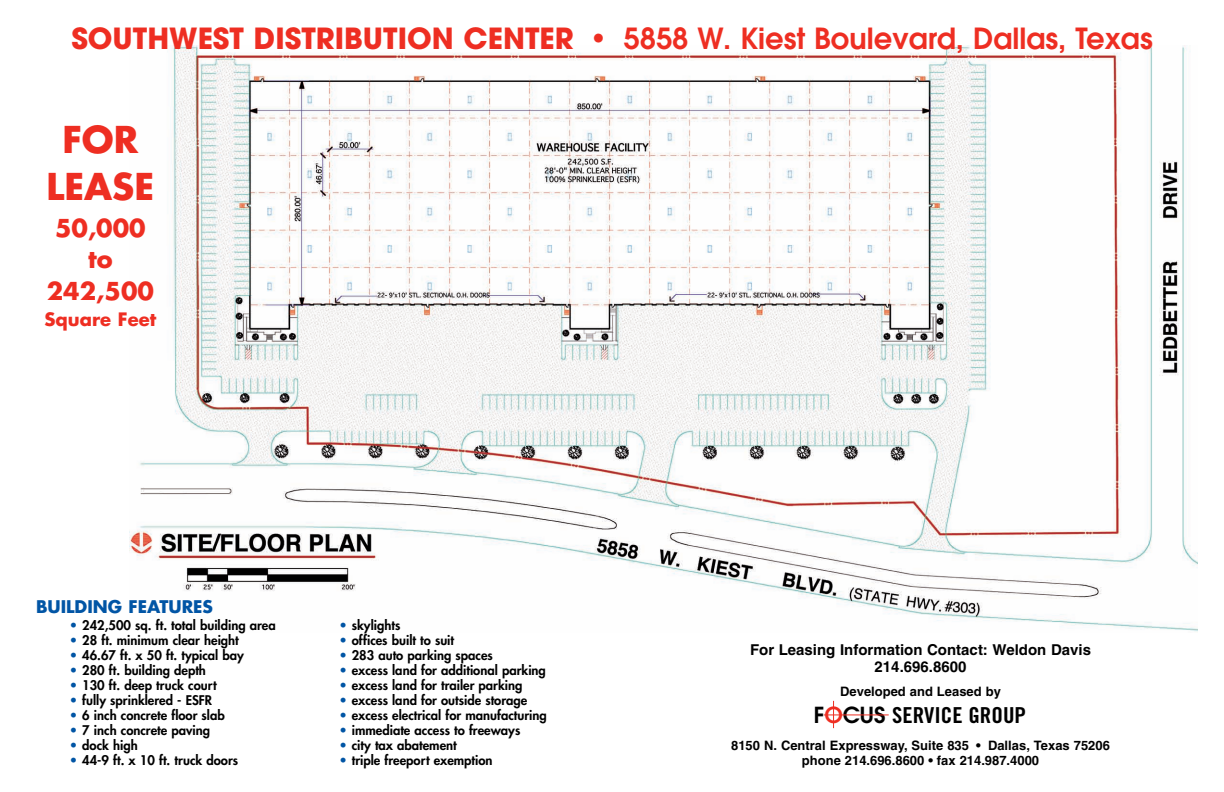
<style>
.page{position:relative;width:1224px;height:792px;background:#fff}
.page>*{position:absolute;margin:0;border:0;box-sizing:border-box;transform-origin:0 0}
.t1{font:700 36px/46.9px "Futura";color:#ee2e22;text-align:center}
.t2{font:600 29px "Avant Garde";color:#ee2e22}
.t3{font:700 24px/31.3px "Futura";color:#ee2e22;text-align:center}
.t4{font:22px "Trade Gothic Bold Cond Twenty";color:#000;scale:1.05 1}
.t5{font:700 18px "Futura";color:#ee2e22}
.t6{font:700 17px "Futura";color:#0155a5}
.t7{font:700 15px/17px "Helvetica";color:#000;text-align:center}
.t8{font:800 13px "Futura";color:#000}
.t9{font:700 13px/15px "Helvetica";color:#000;text-align:center}
.s1{font-weight:700}
.s2{color:#0155a5}
.s3{font-family:"Avant Garde";font-weight:600}
.s4{font-family:"Avant Garde";font-weight:600;color:#ee2e22}
</style>
<div class="page">
<img style="left:130px;top:46px;width:1068px;height:586px">
<svg style="left:833px;top:701px;width:1px;height:27px"></svg>
<hr style="left:824px;top:715px;width:65px;height:1px;background:#ee2e22">
<h2 class="t2" style="left:71px;top:28px;width:1083px"><span class="s1">SOUTHWEST DISTRIBUTION CENTER</span> • 5858 W. Kiest Boulevard, Dallas, Texas</h2>
<h1 class="t1" style="left:47px;top:119px;width:109px">FOR<br>LEASE</h1>
<h3 class="t3" style="left:47px;top:215px;width:109px">50,000 to<br>242,500</h3>
<h3 class="t5" style="left:45px;top:311px;width:113px">Square Feet</h3>
<h3 class="t6" style="left:36px;top:599px;width:179px">BUILDING FEATURES</h3>
<p class="t8" style="left:70px;top:618px;width:207px"><span class="s2">•</span> 242,500 sq. ft. total building area</p>
<p class="t8" style="left:70px;top:633px;width:170px"><span class="s2">•</span> 28 ft. minimum clear height</p>
<p class="t8" style="left:70px;top:648px;width:176px"><span class="s2">•</span> 46.67 ft. x 50 ft. typical bay</p>
<p class="t8" style="left:70px;top:663px;width:138px"><span class="s2">•</span> 280 ft. building depth</p>
<p class="t8" style="left:70px;top:678px;width:148px"><span class="s2">•</span> 130 ft. deep truck court</p>
<p class="t8" style="left:70px;top:693px;width:144px"><span class="s2">•</span> fully sprinklered - ESFR</p>
<p class="t8" style="left:70px;top:708px;width:156px"><span class="s2">•</span> 6 inch concrete floor slab</p>
<p class="t8" style="left:70px;top:723px;width:142px"><span class="s2">•</span> 7 inch concrete paving</p>
<p class="t8" style="left:70px;top:738px;width:69px"><span class="s2">•</span> dock high</p>
<p class="t8" style="left:70px;top:753px;width:170px"><span class="s2">•</span> 44-9 ft. x 10 ft. truck doors</p>
<p class="t8" style="left:339px;top:618px;width:62px"><span class="s2">•</span> skylights</p>
<p class="t8" style="left:339px;top:633px;width:116px"><span class="s2">•</span> offices built to suit</p>
<p class="t8" style="left:339px;top:648px;width:155px"><span class="s2">•</span> 283 auto parking spaces</p>
<p class="t8" style="left:339px;top:663px;width:208px"><span class="s2">•</span> excess land for additional parking</p>
<p class="t8" style="left:339px;top:678px;width:185px"><span class="s2">•</span> excess land for trailer parking</p>
<p class="t8" style="left:339px;top:693px;width:189px"><span class="s2">•</span> excess land for outside storage</p>
<p class="t8" style="left:339px;top:708px;width:209px"><span class="s2">•</span> excess electrical for manufacturing</p>
<p class="t8" style="left:339px;top:723px;width:182px"><span class="s2">•</span> immediate access to freeways</p>
<p class="t8" style="left:339px;top:738px;width:119px"><span class="s2">•</span> city tax abatement</p>
<p class="t8" style="left:339px;top:753px;width:155px"><span class="s2">•</span> triple freeport exemption</p>
<p class="t7" style="left:750px;top:643px;width:343px">For Leasing Information Contact: Weldon Davis<br>214.696.8600</p>
<p class="t9" style="left:840px;top:685px;width:162px">Developed and Leased by</p>
<h3 class="t4" style="left:814px;top:707px;width:204px"><span class="s3">F</span><span class="s4">O</span><span class="s3">CUS</span> SERVICE GROUP</h3>
<p class="t9" style="left:731px;top:739px;width:380px">8150 N. Central Expressway, Suite 835 • Dallas, Texas 75206 phone 214.696.8600 • fax 214.987.4000</p>
</div>
